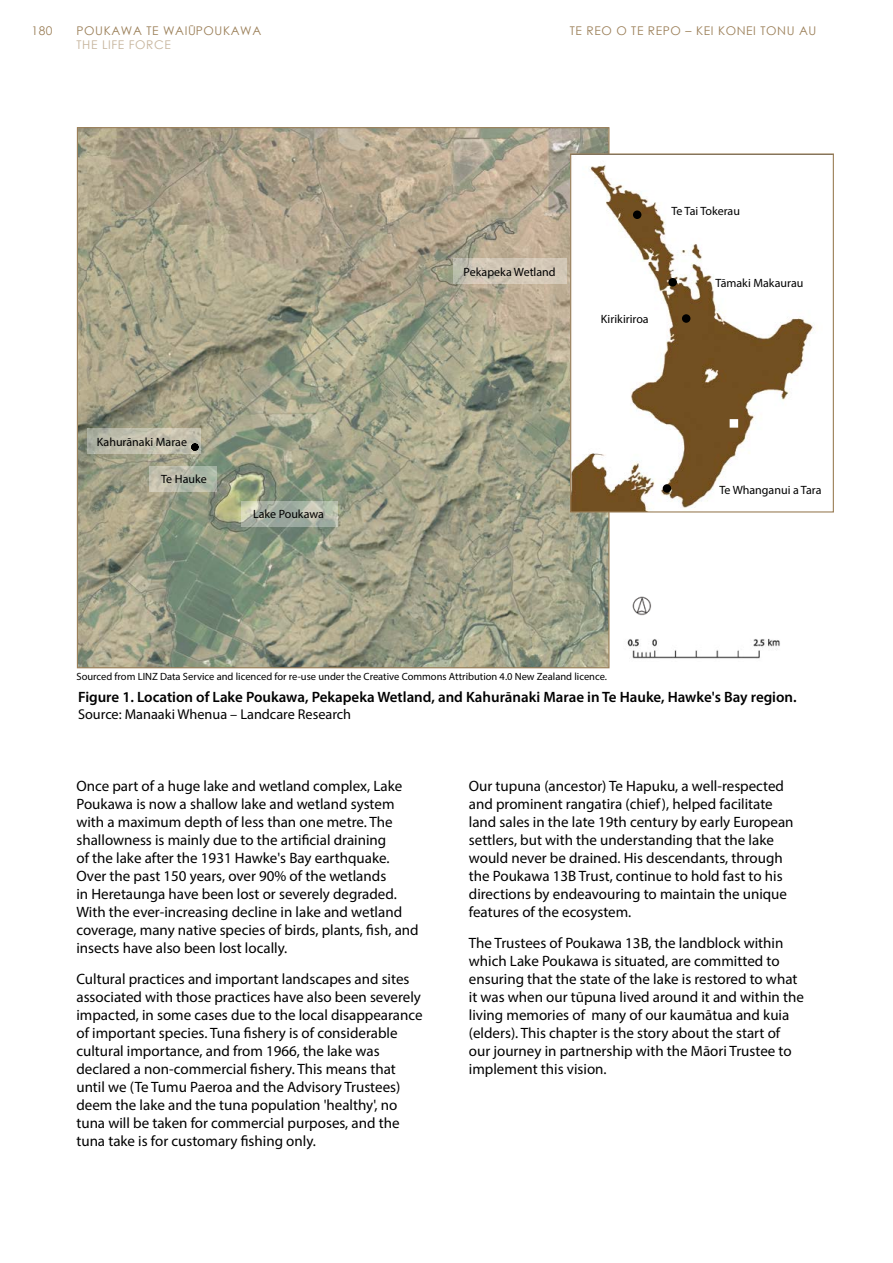
<style>
.page{position:relative;width:893px;height:1263px;background:#fff}
.page>*{position:absolute;margin:0;border:0;box-sizing:border-box;transform-origin:0 0}
.t1{font:15px/18px "Myriad Pro";color:#000}
.t2{font:600 15px "Myriad Pro";color:#000}
.t3{font:14.25px "Myriad Pro";color:#000}
.t4{font:12px "Myriad Pro";color:#000}
.t5{font:12px "Century Gothic";letter-spacing:.05em;color:#9b7f58}
.t6{font:12px "Century Gothic";letter-spacing:.05em;color:#c6b49c}
.t7{font:10.5px "Myriad Pro";color:#000}
</style>
<div class="page">
<img style="left:79px;top:129px;width:528px;height:537px">
<svg style="left:87px;top:428px;width:114px;height:26px;background:#bdbcab"></svg>
<svg style="left:191px;top:443px;width:8px;height:8px"></svg>
<svg style="left:149px;top:466px;width:68px;height:26px;background:#b7bbaa"></svg>
<svg style="left:241px;top:501px;width:96px;height:26px;background:#adb6a7"></svg>
<svg style="left:453px;top:258px;width:114px;height:26px;background:#cec5b5"></svg>
<img style="left:627px;top:638px;width:153px;height:21px">
<img style="left:632px;top:596px;width:19px;height:20px">
<img style="left:572px;top:155px;width:242px;height:355px">
<div style="left:570px;top:153px;width:264px;height:359px;border:1px solid #9b7f58"></div>
<div style="left:682px;top:314px;width:8px;height:9px;background:#000;border-radius:50%"></div>
<div style="left:633px;top:210px;width:8px;height:9px;background:#000;border-radius:50%"></div>
<div style="left:663px;top:484px;width:8px;height:9px;background:#000;border-radius:50%"></div>
<div style="left:668px;top:278px;width:9px;height:8px;background:#000;border-radius:50%"></div>
<svg style="left:730px;top:419px;width:8px;height:9px"></svg>
<p class="t5" style="left:190px;top:16px;width:5px">-</p>
<p class="t5" style="left:77px;top:22px;width:186px">POUKAWA TE WAIUPOUKAWA</p>
<p class="t5" style="left:31px;top:22px;width:23px">180</p>
<p class="t5" style="left:570px;top:22px;width:248px">TE REO O TE REPO – KEI KONEI TONU AU</p>
<p class="t6" style="left:77px;top:36px;width:96px">THE LIFE FORCE</p>
<p class="t4" style="left:97px;top:434px;width:92px">Kahurānaki Marae</p>
<p class="t4" style="left:161px;top:472px;width:47px">Te Hauke</p>
<p class="t4" style="left:253px;top:506px;width:73px">Lake Poukawa</p>
<p class="t4" style="left:464px;top:264px;width:94px">Pekapeka Wetland</p>
<p class="t4" style="left:671px;top:203px;width:70px">Te Tai Tokerau</p>
<p class="t4" style="left:601px;top:311px;width:49px">Kirikiriroa</p>
<p class="t4" style="left:715px;top:275px;width:89px">Tāmaki Makaurau</p>
<p class="t4" style="left:719px;top:482px;width:104px">Te Whanganui a Tara</p>
<p class="t7" style="left:76px;top:670px;width:532px">Sourced from LINZ Data Service and licenced for re-use under the Creative Commons Attribution 4.0 New Zealand licence.</p>
<p class="t2" style="left:78px;top:687px;width:720px">Figure 1. Location of Lake Poukawa, Pekapeka Wetland, and Kahurānaki Marae in Te Hauke, Hawke's Bay region.</p>
<p class="t3" style="left:78px;top:705px;width:275px">Source: Manaaki Whenua – Landcare Research</p>
<p class="t1" style="left:76px;top:776px;width:344px">Once part of a huge lake and wetland complex, Lake Poukawa is now a shallow lake and wetland system with a maximum depth of less than one metre. The shallowness is mainly due to the artificial draining<br>of the lake after the 1931 Hawke's Bay earthquake.<br>Over the past 150 years, over 90% of the wetlands<br>in Heretaunga have been lost or severely degraded.<br>With the ever-increasing decline in lake and wetland coverage, many native species of birds, plants, fish, and insects have also been lost locally.</p>
<p class="t1" style="left:76px;top:969px;width:348px">Cultural practices and important landscapes and sites associated with those practices have also been severely impacted, in some cases due to the local disappearance of important species. Tuna fishery is of considerable cultural importance, and from 1966, the lake was declared a non-commercial fishery. This means that until we (Te Tumu Paeroa and the Advisory Trustees) deem the lake and the tuna population 'healthy', no tuna will be taken for commercial purposes, and the tuna take is for customary fishing only.</p>
<p class="t1" style="left:469px;top:776px;width:326px">Our tupuna (ancestor) Te Hapuku, a well-respected and prominent rangatira (chief), helped facilitate land sales in the late 19th century by early European settlers, but with the understanding that the lake would never be drained. His descendants, through the Poukawa 13B Trust, continue to hold fast to his directions by endeavouring to maintain the unique features of the ecosystem.</p>
<p class="t1" style="left:469px;top:933px;width:336px">The Trustees of Poukawa 13B, the landblock within which Lake Poukawa is situated, are committed to ensuring that the state of the lake is restored to what it was when our tūpuna lived around it and within the living memories of many of our kaumātua and kuia (elders). This chapter is the story about the start of our journey in partnership with the Māori Trustee to implement this vision.</p>
</div>
